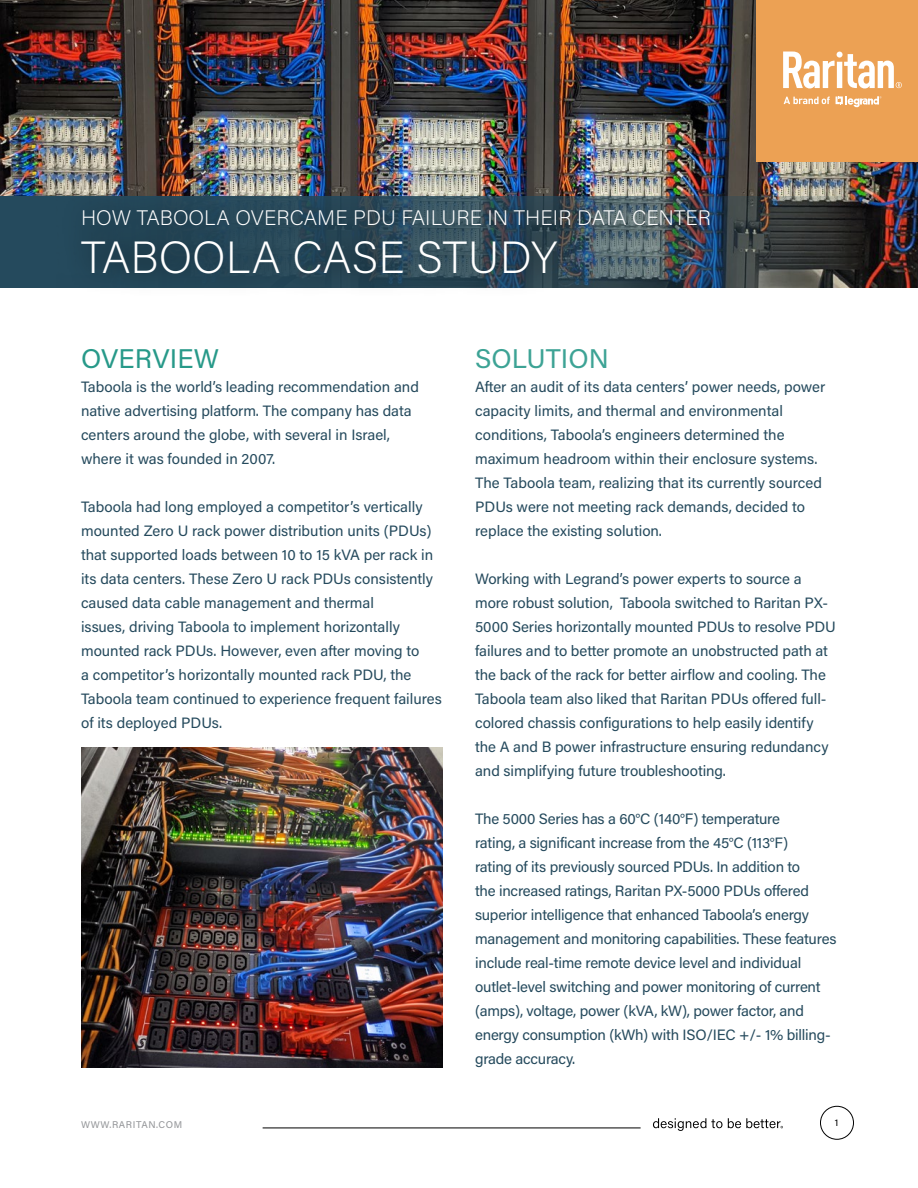
<style>
.page{position:relative;width:918px;height:1188px;background:#fff}
.page>*{position:absolute;margin:0;border:0;box-sizing:border-box;transform-origin:0 0}
.t1{font:200 45px "Acumin Pro";color:#fff}
.t2{font:27px "Acumin Pro";letter-spacing:.005em;color:#279989}
.t3{font:27px "Acumin Pro";color:#3da395}
.t4{font:200 21px "Acumin Pro";color:#fff}
.t5{font:15px/24px "Acumin Pro";letter-spacing:-.005em;color:#254a5d}
.t6{font:9.75px "Acumin Pro";letter-spacing:.06em;color:#939598}
.t7{font:9.75px "Acumin Pro";color:#000}
</style>
<div class="page">
<img style="left:0;top:0;width:918px;height:196px">
<img style="left:81px;top:747px;width:362px;height:321px">
<img style="left:0;top:196px;width:918px;height:92px">
<div style="left:59px;top:186px;width:674px;height:112px;background:#000;opacity:.75"></div>
<div style="left:756px;top:0;width:162px;height:162px;background:#eca154"></div>
<svg style="left:836px;top:96px;width:46px;height:11px"></svg>
<svg style="left:784px;top:97px;width:46px;height:7px"></svg>
<svg style="left:783px;top:52px;width:119px;height:36px"></svg>
<hr style="left:263px;top:1128px;width:378px;height:1px;background:#000">
<svg style="left:653px;top:1118px;width:69px;height:13px"></svg>
<svg style="left:728px;top:1118px;width:55px;height:10px"></svg>
<div style="left:820px;top:1106px;width:34px;height:34px;border:1px solid #000;border-radius:50%"></div>
<h3 class="t4" style="left:81px;top:204px;width:631px">HOW TABOOLA OVERCAME PDU FAILURE IN THEIR DATA CENTER</h3>
<h1 class="t1" style="left:81px;top:227px;width:478px">TABOOLA CASE STUDY</h1>
<h2 class="t2" style="left:81px;top:340px;width:140px">OVERVIEW</h2>
<p class="t5" style="left:81px;top:374px;width:340px">Taboola is the world’s leading recommendation and native advertising platform. The company has data centers around the globe, with several in Israel, where it was founded in 2007.</p>
<p class="t5" style="left:81px;top:494px;width:362px">Taboola had long employed a competitor’s vertically mounted Zero U rack power distribution units (PDUs) that supported loads between 10 to 15 kVA per rack in its data centers. These Zero U rack PDUs consistently caused data cable management and thermal<br>issues, driving Taboola to implement horizontally mounted rack PDUs. However, even after moving to<br>a competitor’s horizontally mounted rack PDU, the Taboola team continued to experience frequent failures of its deployed PDUs.</p>
<h2 class="t3" style="left:475px;top:340px;width:135px">SOLUTION</h2>
<p class="t5" style="left:475px;top:374px;width:352px">After an audit of its data centers’ power needs, power capacity limits, and thermal and environmental conditions, Taboola’s engineers determined the maximum headroom within their enclosure systems.<br>The Taboola team, realizing that its currently sourced PDUs were not meeting rack demands, decided to replace the existing solution.</p>
<p class="t5" style="left:475px;top:566px;width:362px">Working with Legrand’s power experts to source a more robust solution, Taboola switched to Raritan PX-5000 Series horizontally mounted PDUs to resolve PDU failures and to better promote an unobstructed path at the back of the rack for better airflow and cooling. The Taboola team also liked that Raritan PDUs offered full&shy;colored chassis configurations to help easily identify the A and B power infrastructure ensuring redundancy and simplifying future troubleshooting.</p>
<p class="t5" style="left:475px;top:806px;width:363px">The 5000 Series has a 60°C (140°F) temperature<br>rating, a significant increase from the 45°C (113°F)<br>rating of its previously sourced PDUs. In addition to<br>the increased ratings, Raritan PX-5000 PDUs offered superior intelligence that enhanced Taboola’s energy management and monitoring capabilities. These features include real-time remote device level and individual outlet-level switching and power monitoring of current (amps), voltage, power (kVA, kW), power factor, and energy consumption (kWh) with ISO/IEC +/- 1% billing&shy;grade accuracy.</p>
<p class="t6" style="left:81px;top:1118px;width:103px">WWW.RARITAN.COM</p>
<p class="t7" style="left:835px;top:1116px;width:5px">1</p>
</div>
